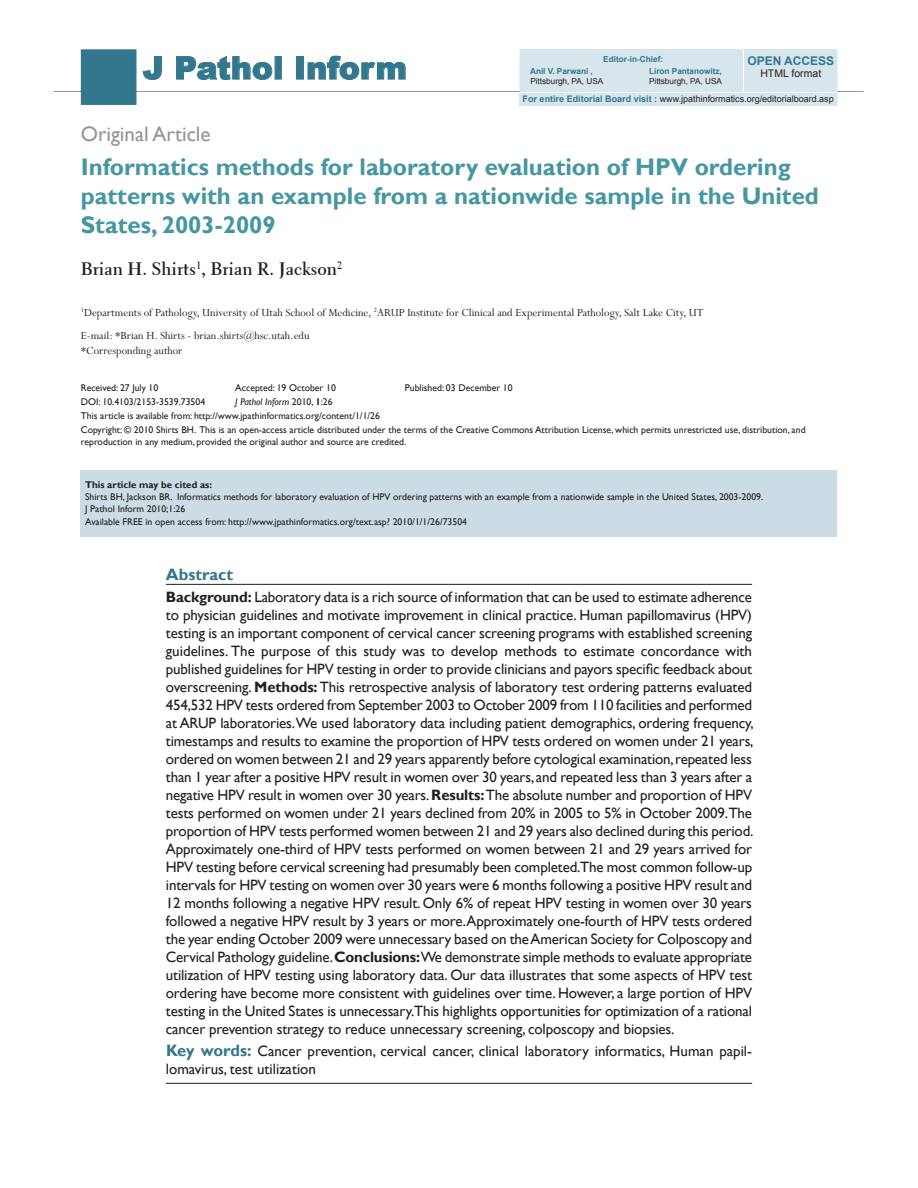
<style>
.page{position:relative;width:918px;height:1188px;background:#fff}
.page>*{position:absolute;margin:0;border:0;box-sizing:border-box;transform-origin:0 0}
.t1{font:900 31.5px "Arial";color:#33778f}
.Article_title{font:700 24px/28.8px "Gill Sans";color:#4597a2}
.Article_Type{font:21px "Gill Sans";color:#939598}
.Author_name{font:18px "Transitional 521 BT Bold A";color:#231f20}
.Abstract_Heading{font:700 16.5px "Gill Sans";color:#33778f}
.Abstract_text{font:15px/18px "Gill Sans";letter-spacing:-.01em;color:#231f20;text-align:justify}
.Keywords{font:15px/18px "Gill Sans";color:#231f20}
.Author_dept{font:12px "Perpetua";color:#231f20}
.E-mails{font:12px/15px "Perpetua";color:#231f20}
.t2{font:700 12px "Arial";color:#33778f}
.t3{font:10.5px "Arial";color:#231f20}
.Published{font:9.75px/11.7px "Gill Sans";color:#231f20}
.Published-2{font:700 9.75px "Gill Sans";color:#231f20}
.Published-3{font:italic 9.75px "Gill Sans";color:#231f20}
.t4{font:9px "Arial";color:#231f20}
.t5{font:700 8.25px "Arial";letter-spacing:-.005em;color:#33778f}
.t6{font:8.25px "Arial";letter-spacing:-.005em;color:#231f20}
.s1{font-weight:700;color:#33778f}
.s2{font-style:normal}
.s3{font-weight:700;font-style:normal}
.s4{font-weight:700}
.s5{font-weight:700;font-size:16.5px;color:#33778f}
</style>
<div class="page">
<hr style="left:54px;top:91px;width:810px;height:1px;background:#939598">
<svg style="left:143px;top:56px;width:19px;height:24px"></svg>
<svg style="left:176px;top:56px;width:96px;height:24px"></svg>
<div style="left:275px;top:56px;width:7px;height:23px;border:1px solid #33778f"></div>
<div style="left:296px;top:56px;width:8px;height:23px;border:1px solid #33778f"></div>
<svg style="left:308px;top:56px;width:98px;height:24px"></svg>
<div style="left:81px;top:49px;width:56px;height:56px;background:#33778f;border:1px solid #33778f"></div>
<div style="left:520px;top:49px;width:222px;height:43px;background:#d7e5ec"></div>
<div style="left:520px;top:93px;width:317px;height:13px;background:#d7e5ec"></div>
<div style="left:745px;top:49px;width:92px;height:43px;background:#d7e5ec"></div>
<div style="left:81px;top:471px;width:756px;height:66px;background:#cbdce5"></div>
<hr style="left:166px;top:584px;width:586px;height:1px;background:#231f20">
<hr style="left:166px;top:1083px;width:586px;height:1px;background:#231f20">
<p class="t1" style="left:143px;top:45px;width:266px">J Pathol Inform</p>
<p class="t5" style="left:603px;top:54px;width:62px">Editor-in-Chief:</p>
<p class="t2" style="left:747px;top:53px;width:88px">OPEN ACCESS</p>
<p class="t3" style="left:760px;top:67px;width:62px">HTML format</p>
<p class="t5" style="left:530px;top:66px;width:64px">Anil V. Parwani ,</p>
<p class="t5" style="left:649px;top:66px;width:74px">Liron Pantanowitz,</p>
<p class="t6" style="left:530px;top:76px;width:74px">Pittsburgh, PA, USA</p>
<p class="t6" style="left:649px;top:76px;width:74px">Pittsburgh, PA, USA</p>
<p class="t4" style="left:523px;top:93px;width:313px"><span class="s1">For entire Editorial Board visit :</span> www.jpathinformatics.org/editorialboard.asp</p>
<p class="Article_Type" style="left:81px;top:122px;width:131px">Original Article</p>
<p class="Article_title" style="left:81px;top:153px;width:740px">Informatics methods for laboratory evaluation of HPV ordering patterns with an example from a nationwide sample in the United<br>States, 2003-2009</p>
<p class="Author_name" style="left:81px;top:258px;width:263px">Brian H. Shirts<sup>1</sup>, Brian R. Jackson<sup>2</sup></p>
<p class="Author_dept" style="left:81px;top:305px;width:624px"><sup>1</sup>Departments of Pathology, University of Utah School of Medicine, <sup>2</sup>ARUP Institute for Clinical and Experimental Pathology, Salt Lake City, UT</p>
<p class="E-mails" style="left:81px;top:328px;width:230px">E-mail: *Brian H. Shirts - brian.shirts@hsc.utah.edu *Corresponding author</p>
<p class="Published" style="left:81px;top:382px;width:79px">Received: 27 July 10</p>
<p class="Published" style="left:235px;top:382px;width:102px">Accepted: 19 October 10</p>
<p class="Published" style="left:405px;top:382px;width:109px">Published: 03 December 10</p>
<p class="Published" style="left:81px;top:396px;width:126px">DOI: 10.4103/2153-3539.73504</p>
<p class="Published-3" style="left:235px;top:396px;width:99px">J Pathol Inform <span class="s2">2010,</span> <span class="s3">1</span><span class="s2">:26</span></p>
<p class="Published" style="left:81px;top:410px;width:301px">This article is available from: http://www.jpathinformatics.org/content/1/1/26</p>
<p class="Published" style="left:81px;top:424px;width:726px">Copyright: © 2010 Shirts BH. This is an open-access article distributed under the terms of the Creative Commons Attribution License, which permits unrestricted use, distribution, and reproduction in any medium, provided the original author and source are credited.</p>
<p class="Published-2" style="left:85px;top:479px;width:128px">This article may be cited as:</p>
<p class="Published" style="left:85px;top:491px;width:680px">Shirts BH, Jackson BR. Informatics methods for laboratory evaluation of HPV ordering patterns with an example from a nationwide sample in the United States, 2003-2009.<br>J Pathol Inform 2010;1:26</p>
<p class="Published" style="left:85px;top:516px;width:384px">Available FREE in open access from: http://www.jpathinformatics.org/text.asp? 2010/1/1/26/73504</p>
<p class="Abstract_Heading" style="left:166px;top:564px;width:69px">Abstract</p>
<p class="Abstract_text" style="left:166px;top:588px;width:589px"><span class="s4">Background:</span> Laboratory data is a rich source of information that can be used to estimate adherence to physician guidelines and motivate improvement in clinical practice. Human papillomavirus (HPV) testing is an important component of cervical cancer screening programs with established screening guidelines. The purpose of this study was to develop methods to estimate concordance with published guidelines for HPV testing in order to provide clinicians and payors specific feedback about overscreening. <span class="s4">Methods:</span> This retrospective analysis of laboratory test ordering patterns evaluated 454,532 HPV tests ordered from September 2003 to October 2009 from 110 facilities and performed at ARUP laboratories.We used laboratory data including patient demographics, ordering frequency, timestamps and results to examine the proportion of HPV tests ordered on women under 21 years, ordered on women between 21 and 29 years apparently before cytological examination, repeated less than 1 year after a positive HPV result in women over 30 years, and repeated less than 3 years after a negative HPV result in women over 30 years. <span class="s4">Results:</span> The absolute number and proportion of HPV tests performed on women under 21 years declined from 20% in 2005 to 5% in October 2009.The proportion of HPV tests performed women between 21 and 29 years also declined during this period.<br>Approximately one-third of HPV tests performed on women between 21 and 29 years arrived for HPV testing before cervical screening had presumably been completed.The most common follow-up intervals for HPV testing on women over 30 years were 6 months following a positive HPV result and 12 months following a negative HPV result. Only 6% of repeat HPV testing in women over 30 years followed a negative HPV result by 3 years or more.Approximately one-fourth of HPV tests ordered the year ending October 2009 were unnecessary based on the American Society for Colposcopy and Cervical Pathology guideline. <span class="s4">Conclusions:</span> We demonstrate simple methods to evaluate appropriate utilization of HPV testing using laboratory data. Our data illustrates that some aspects of HPV test ordering have become more consistent with guidelines over time. However, a large portion of HPV testing in the United States is unnecessary.This highlights opportunities for optimization of a rational cancer prevention strategy to reduce unnecessary screening, colposcopy and biopsies.</p>
<p class="Keywords" style="left:166px;top:1043px;width:588px"><span class="s5">Key words:</span> Cancer prevention, cervical cancer, clinical laboratory informatics, Human papil&shy;lomavirus, test utilization</p>
</div>
